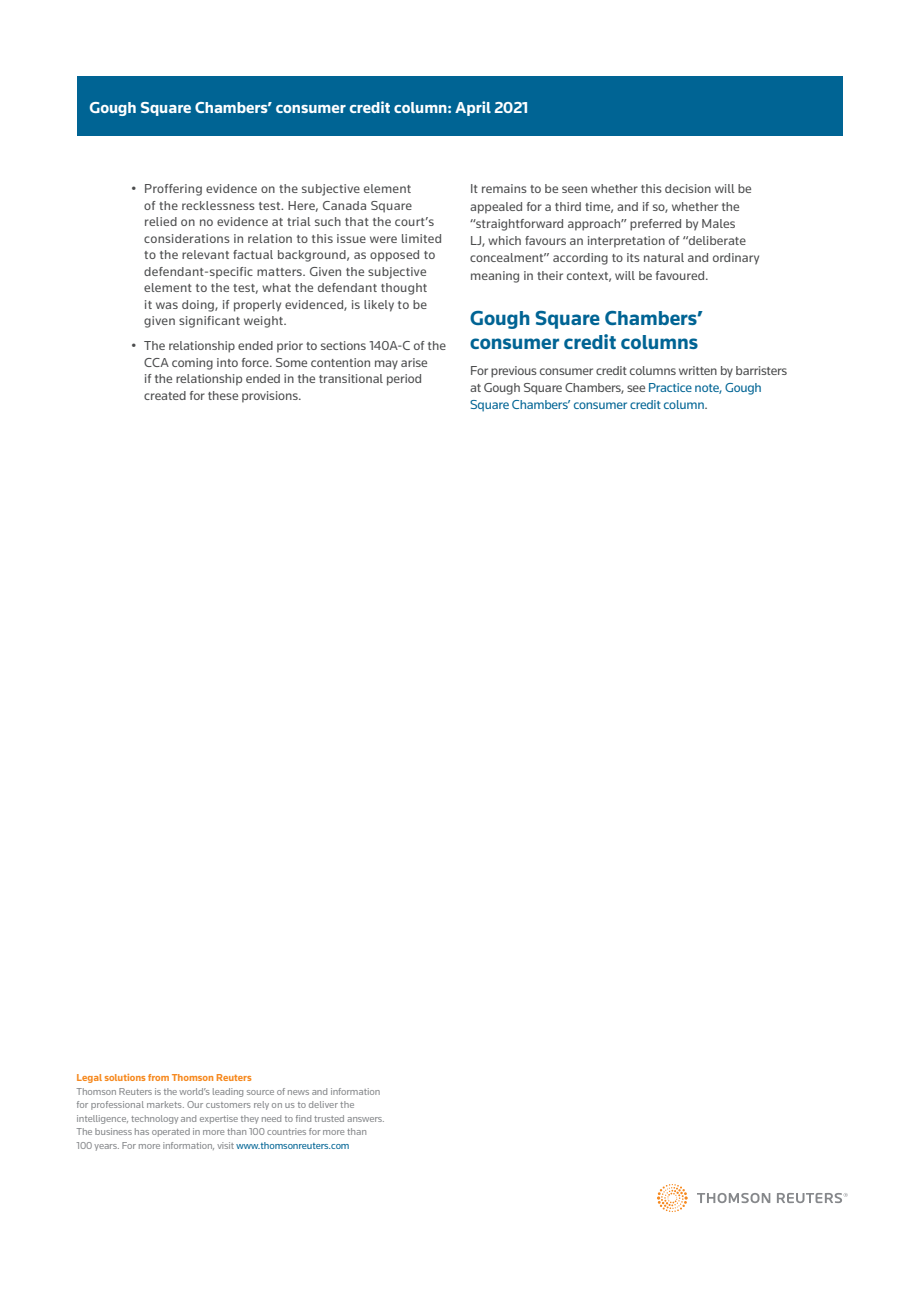
<style>
.page{position:relative;width:919px;height:1289px;background:#fff}
.page>*{position:absolute;margin:0;border:0;box-sizing:border-box;transform-origin:0 0}
.t1{font:700 21px/24px "Knowledge";color:#006494}
.t2{font:700 16.5px "Knowledge";color:#fff}
.t3{font:13.5px/16.5px "Knowledge";letter-spacing:.005em;color:#4b4c4d}
.t4{font:13.5px/17.2px "Knowledge";letter-spacing:-.015em;color:#4b4c4d}
.t5{font:10.5px/13.5px "Knowledge";letter-spacing:-.01em;color:#86888b}
.t6{font:700 10.5px "Knowledge";color:#f6891f}
.s1{color:#006494}
</style>
<div class="page">
<svg style="left:657px;top:1184px;width:30px;height:27px"></svg>
<svg style="left:697px;top:1192px;width:150px;height:11px"></svg>
<div style="left:77px;top:77px;width:765px;height:59px;background:#006494"></div>
<p class="t2" style="left:89px;top:97px;width:440px">Gough Square Chambers’ consumer credit column: April 2021</p>
<p class="t3" style="left:144px;top:180px;width:299px;text-indent:-13px">• Proffering evidence on the subjective element<br>of the recklessness test. Here, Canada Square relied on no evidence at trial such that the court’s considerations in relation to this issue were limited to the relevant factual background, as opposed to defendant-specific matters. Given the subjective element to the test, what the defendant thought<br>it was doing, if properly evidenced, is likely to be given significant weight.</p>
<p class="t3" style="left:144px;top:337px;width:303px;text-indent:-13px">• The relationship ended prior to sections 140A-C of the CCA coming into force. Some contention may arise<br>if the relationship ended in the transitional period created for these provisions.</p>
<p class="t3" style="left:470px;top:180px;width:291px;line-height:17.2px">It remains to be seen whether this decision will be appealed for a third time, and if so, whether the “straightforward approach” preferred by Males<br>LJ, which favours an interpretation of “deliberate concealment” according to its natural and ordinary meaning in their context, will be favoured.</p>
<h1 class="t1" style="left:470px;top:305px;width:234px">Gough Square Chambers’ consumer credit columns</h1>
<p class="t4" style="left:470px;top:361px;width:319px">For previous consumer credit columns written by barristers at Gough Square Chambers, see <span class="s1">Practice note, Gough<br>Square Chambers’ consumer credit column</span>.</p>
<p class="t6" style="left:77px;top:1071px;width:177px">Legal solutions from Thomson Reuters</p>
<p class="t5" style="left:77px;top:1084px;width:310px">Thomson Reuters is the world’s leading source of news and information for professional markets. Our customers rely on us to deliver the intelligence, technology and expertise they need to find trusted answers.<br>The business has operated in more than 100 countries for more than 100 years. For more information, visit <span class="s1">www.thomsonreuters.com</span></p>
</div>
